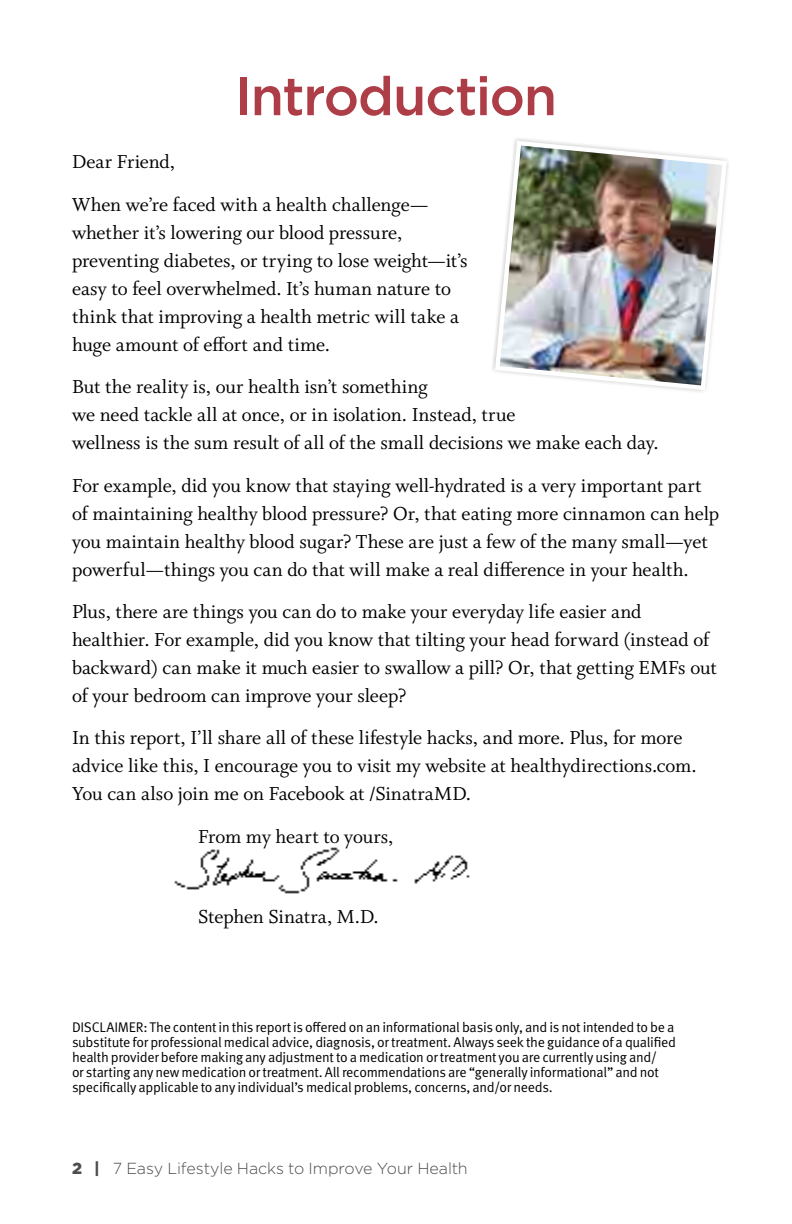
<style>
.page{position:relative;width:792px;height:1224px;background:#fff}
.page>*{position:absolute;margin:0;border:0;box-sizing:border-box;transform-origin:0 0}
.t1{font:500 54px "Gotham";letter-spacing:-.025em;color:#ad3d47}
.t2{font:21px/28px "Whitman Roman LF";color:#000}
.t3{font:300 16px "Gotham";letter-spacing:-.005em;color:#4d4d4f}
.t4{font:14px/15px "Meta OT Norm";letter-spacing:-.025em;color:#000}
.s1{font-weight:900}
</style>
<div class="page">
<img style="left:174px;top:847px;width:296px;height:47px">
<img style="left:493px;top:138px;width:236px;height:254px">
<h1 class="t1" style="left:235px;top:61px;width:324px">Introduction</h1>
<p class="t2" style="left:72px;top:141px;width:358px;line-height:42.4px">Dear Friend,<br>When we’re faced with a health challenge—</p>
<p class="t2" style="left:72px;top:219px;width:397px">whether it’s lowering our blood pressure, preventing diabetes, or trying to lose weight—it’s easy to feel overwhelmed. It’s human nature to think that improving a health metric will take a huge amount of effort and time.</p>
<p class="t2" style="left:72px;top:373px;width:588px">But the reality is, our health isn’t something<br>we need tackle all at once, or in isolation. Instead, true<br>wellness is the sum result of all of the small decisions we make each day.</p>
<p class="t2" style="left:72px;top:472px;width:649px">For example, did you know that staying well-hydrated is a very important part of maintaining healthy blood pressure? Or, that eating more cinnamon can help you maintain healthy blood sugar? These are just a few of the many small—yet powerful—things you can do that will make a real difference in your health.</p>
<p class="t2" style="left:72px;top:598px;width:646px">Plus, there are things you can do to make your everyday life easier and healthier. For example, did you know that tilting your head forward (instead of backward) can make it much easier to swallow a pill? Or, that getting EMFs out of your bedroom can improve your sleep?</p>
<p class="t2" style="left:72px;top:724px;width:626px">In this report, I’ll share all of these lifestyle hacks, and more. Plus, for more advice like this, I encourage you to visit my website at healthydirections.com.<br>You can also join me on Facebook at /SinatraMD.</p>
<p class="t2" style="left:198px;top:823px;width:197px">From my heart to yours,</p>
<p class="t2" style="left:198px;top:903px;width:182px">Stephen Sinatra, M.D.</p>
<p class="t4" style="left:72px;top:1019px;width:606px">DISCLAIMER: The content in this report is offered on an informational basis only, and is not intended to be a substitute for professional medical advice, diagnosis, or treatment. Always seek the guidance of a qualified health provider before making any adjustment to a medication or treatment you are currently using and/<br>or starting any new medication or treatment. All recommendations are “generally informational” and not specifically applicable to any individual’s medical problems, concerns, and/or needs.</p>
<p class="t3" style="left:72px;top:1158px;width:397px"><span class="s1">2 |</span> 7 Easy Lifestyle Hacks to Improve Your Health</p>
</div>
